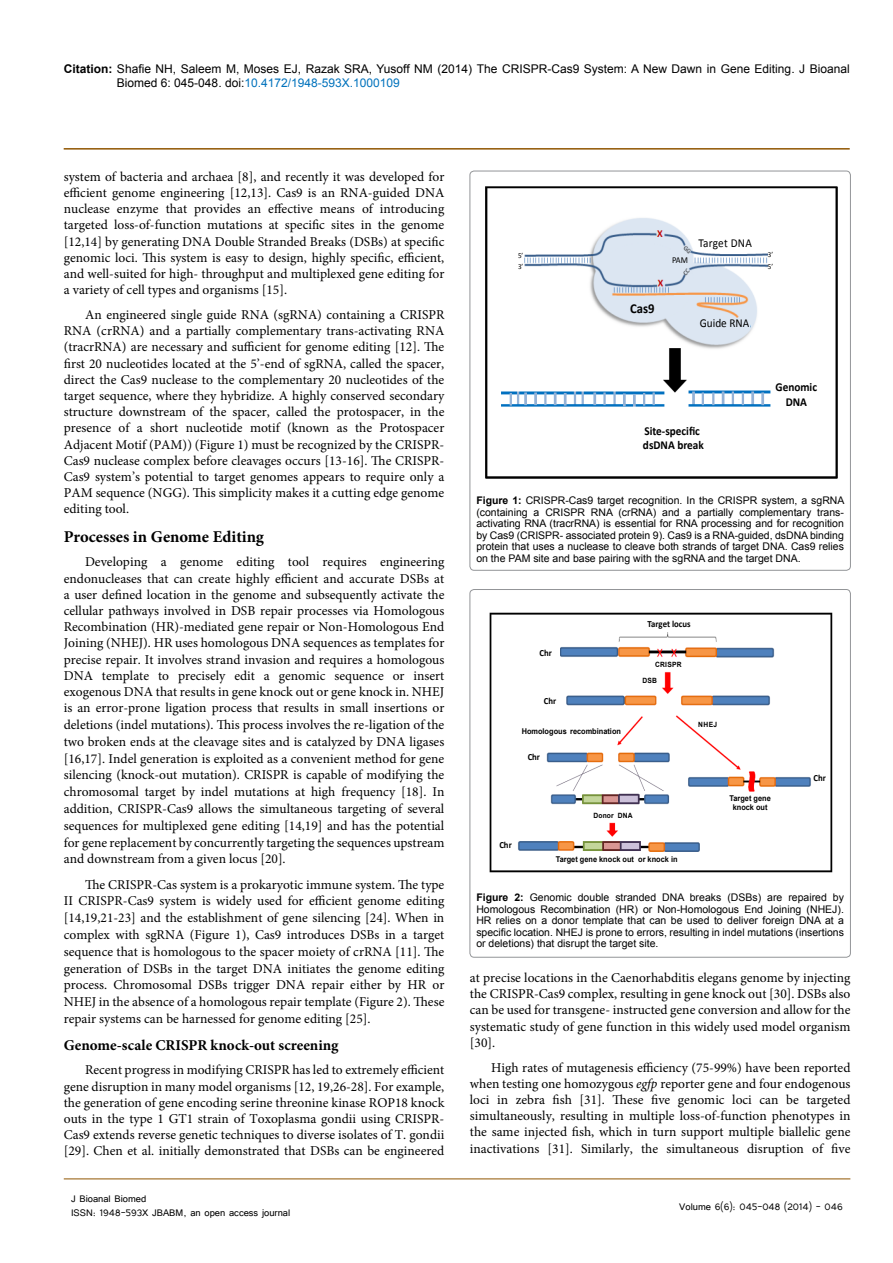
<style>
.page{position:relative;width:893px;height:1263px;background:#fff}
.page>*{position:absolute;margin:0;border:0;box-sizing:border-box;transform-origin:0 0}
.t1{font:700 16.5px "Minion Pro";color:#000}
.t2{font:700 15px "Minion Pro";color:#000}
.t3{font:700 13.65px "Calibri";color:#000;scale:.93 1}
.t4{font:13.5px/16.2px "Minion Pro";color:#000;text-align:justify}
.t5{font:700 12.15px/14.5px "Calibri";color:#000;text-align:center;scale:.93 1}
.t6{font:12.15px "Calibri";color:#000;scale:.93 1}
.t7{font:12px/14.4px "Arial";color:#000}
.t8{font:12px/14.4px "Tunga";color:#000}
.t9{font:10.5px/11.6px "Arial";color:#000;text-align:justify}
.t10{font:700 9.45px "Calibri";color:#000;scale:.93 1}
.t11{font:9.15px "Calibri";color:#000;scale:.93 1}
.t12{font:700 7.95px/9.6px "Arial";color:#000;text-align:center;scale:.93 1}
.t13{font:7.5px/11.1px "Calibri";color:#000;scale:.93 1}
.t14{font:700 7.2px/15.8px "Arial";letter-spacing:.03em;color:#000;scale:.93 1}
.s1{font-weight:700}
.s2{color:#0072bc}
.s3{font-style:italic}
</style>
<div class="page">
<hr style="left:64px;top:148px;width:786px;height:2px;background:#905501">
<hr style="left:64px;top:1179px;width:786px;height:1px;background:#905501">
<div style="left:470px;top:171px;width:380px;height:399px;border:1px solid #939598;border-radius:4px"></div>
<img style="left:485px;top:186px;width:353px;height:293px">
<div style="left:671px;top:255px;width:18px;height:9px;background:#dce6f2"></div>
<div style="left:698px;top:318px;width:52px;height:11px;background:#dce6f2"></div>
<div style="left:627px;top:302px;width:29px;height:14px;background:#dce6f2"></div>
<div style="left:516px;top:248px;width:7px;height:27px;background:#fff"></div>
<div style="left:768px;top:249px;width:10px;height:23px;background:#fff"></div>
<div style="left:698px;top:237px;width:57px;height:13px;background:#fff"></div>
<div style="left:776px;top:377px;width:47px;height:33px;background:#fff"></div>
<div style="left:639px;top:421px;width:74px;height:35px;background:#fff"></div>
<div style="left:470px;top:589px;width:380px;height:368px;border:1px solid #939598;border-radius:4px"></div>
<img style="left:489px;top:612px;width:344px;height:261px">
<div style="left:653px;top:660px;width:33px;height:10px;background:#fff"></div>
<div style="left:641px;top:675px;width:17px;height:10px;background:#fff"></div>
<div style="left:696px;top:720px;width:23px;height:9px;background:#fff"></div>
<div style="left:813px;top:773px;width:14px;height:12px;background:#fff"></div>
<div style="left:727px;top:793px;width:47px;height:20px;background:#fff"></div>
<div style="left:497px;top:839px;width:17px;height:13px;background:#fff"></div>
<div style="left:554px;top:855px;width:126px;height:11px;background:#fff"></div>
<div style="left:590px;top:810px;width:47px;height:11px;background:#fff"></div>
<div style="left:526px;top:752px;width:15px;height:12px;background:#fff"></div>
<div style="left:515px;top:725px;width:107px;height:10px;background:#fff"></div>
<div style="left:535px;top:642px;width:25px;height:74px;background:#fff"></div>
<div style="left:639px;top:617px;width:61px;height:15px;background:#fff"></div>
<p class="t7" style="left:117px;top:61px;width:734px;text-indent:-53px"><span class="s1">Citation:</span> Shafie NH, Saleem M, Moses EJ, Razak SRA, Yusoff NM (2014) The CRISPR-Cas9 System: A New Dawn in Gene Editing. J Bioanal<br>Biomed 6: 045-048. doi:<span class="s2">10.4172/1948-593X.1000109</span></p>
<p class="t4" style="left:64px;top:168px;width:382px">system of bacteria and archaea [8], and recently it was developed for efficient genome engineering [12,13]. Cas9 is an RNA-guided DNA nuclease enzyme that provides an effective means of introducing targeted loss-of-function mutations at specific sites in the genome [12,14] by generating DNA Double Stranded Breaks (DSBs) at specific genomic loci. This system is easy to design, highly specific, efficient, and well-suited for high- throughput and multiplexed gene editing for a variety of cell types and organisms [15].</p>
<p class="t4" style="left:64px;top:307px;width:382px;text-indent:21px">An engineered single guide RNA (sgRNA) containing a CRISPR RNA (crRNA) and a partially complementary trans-activating RNA (tracrRNA) are necessary and sufficient for genome editing [12]. The first 20 nucleotides located at the 5’-end of sgRNA, called the spacer, direct the Cas9 nuclease to the complementary 20 nucleotides of the target sequence, where they hybridize. A highly conserved secondary structure downstream of the spacer, called the protospacer, in the presence of a short nucleotide motif (known as the Protospacer Adjacent Motif (PAM)) (Figure 1) must be recognized by the CRISPR-Cas9 nuclease complex before cleavages occurs [13-16]. The CRISPR-Cas9 system’s potential to target genomes appears to require only a PAM sequence (NGG). This simplicity makes it a cutting edge genome editing tool.</p>
<p class="t1" style="left:64px;top:525px;width:202px">Processes in Genome Editing</p>
<p class="t4" style="left:64px;top:554px;width:382px;text-indent:21px">Developing a genome editing tool requires engineering endonucleases that can create highly efficient and accurate DSBs at a user defined location in the genome and subsequently activate the cellular pathways involved in DSB repair processes via Homologous Recombination (HR)-mediated gene repair or Non-Homologous End Joining (NHEJ). HR uses homologous DNA sequences as templates for precise repair. It involves strand invasion and requires a homologous DNA template to precisely edit a genomic sequence or insert exogenous DNA that results in gene knock out or gene knock in. NHEJ is an error-prone ligation process that results in small insertions or deletions (indel mutations). This process involves the re-ligation of the two broken ends at the cleavage sites and is catalyzed by DNA ligases [16,17]. Indel generation is exploited as a convenient method for gene silencing (knock-out mutation). CRISPR is capable of modifying the chromosomal target by indel mutations at high frequency [18]. In addition, CRISPR-Cas9 allows the simultaneous targeting of several sequences for multiplexed gene editing [14,19] and has the potential for gene replacement by concurrently targeting the sequences upstream and downstream from a given locus [20].</p>
<p class="t4" style="left:64px;top:876px;width:382px;line-height:16.8px;text-indent:21px">The CRISPR-Cas system is a prokaryotic immune system. The type II CRISPR-Cas9 system is widely used for efficient genome editing [14,19,21-23] and the establishment of gene silencing [24]. When in complex with sgRNA (Figure 1), Cas9 introduces DSBs in a target sequence that is homologous to the spacer moiety of crRNA [11]. The generation of DSBs in the target DNA initiates the genome editing process. Chromosomal DSBs trigger DNA repair either by HR or NHEJ in the absence of a homologous repair template (Figure 2). These repair systems can be harnessed for genome editing [25].</p>
<p class="t2" style="left:64px;top:1034px;width:276px">Genome-scale CRISPR knock-out screening</p>
<p class="t4" style="left:64px;top:1062px;width:382px;text-indent:21px">Recent progress in modifying CRISPR has led to extremely efficient gene disruption in many model organisms [12, 19,26-28]. For example, the generation of gene encoding serine threonine kinase ROP18 knock outs in the type 1 GT1 strain of Toxoplasma gondii using CRISPR-Cas9 extends reverse genetic techniques to diverse isolates of T. gondii [29]. Chen et al. initially demonstrated that DSBs can be engineered</p>
<p class="t8" style="left:71px;top:1190px;width:221px">J Bioanal Biomed<br>ISSN: 1948-593X JBABM, an open access journal</p>
<p class="t6" style="left:698px;top:236px;width:59px">Target DNA</p>
<p class="t13" style="left:768px;top:249px;width:7px">3’</p>
<p class="t13" style="left:518px;top:250px;width:7px">5’<br>3’</p>
<p class="t13" style="left:768px;top:261px;width:7px">5’</p>
<p class="t11" style="left:672px;top:254px;width:19px">PAM</p>
<p class="t3" style="left:630px;top:300px;width:28px">Cas9</p>
<p class="t6" style="left:700px;top:316px;width:55px">Guide RNA</p>
<p class="t5" style="left:643px;top:423px;width:67px;text-align:left">Site-specific dsDNA break</p>
<p class="t5" style="left:775px;top:380px;width:46px">Genomic<br>DNA</p>
<p class="t9" style="left:476px;top:495px;width:370px"><span class="s1">Figure 1:</span> CRISPR-Cas9 target recognition. In the CRISPR system, a sgRNA (containing a CRISPR RNA (crRNA) and a partially complementary trans&shy;activating RNA (tracrRNA) is essential for RNA processing and for recognition by Cas9 (CRISPR- associated protein 9). Cas9 is a RNA-guided, dsDNA binding protein that uses a nuclease to cleave both strands of target DNA. Cas9 relies on the PAM site and base pairing with the sgRNA and the target DNA.</p>
<p class="t10" style="left:539px;top:646px;width:15px">Chr</p>
<p class="t10" style="left:544px;top:695px;width:15px">Chr</p>
<p class="t12" style="left:522px;top:726px;width:108px">Homologous recombination</p>
<p class="t10" style="left:528px;top:751px;width:15px">Chr</p>
<p class="t10" style="left:648px;top:617px;width:48px">Target locus</p>
<p class="t14" style="left:643px;top:657px;width:44px;text-indent:12px">CRISPR<br>DSB</p>
<p class="t14" style="left:698px;top:717px;width:22px">NHEJ</p>
<p class="t10" style="left:499px;top:839px;width:15px">Chr</p>
<p class="t14" style="left:593px;top:807px;width:44px">Donor DNA</p>
<p class="t12" style="left:556px;top:855px;width:132px">Target gene knock out or knock in</p>
<p class="t12" style="left:729px;top:793px;width:46px">Target gene knock out</p>
<p class="t10" style="left:813px;top:772px;width:15px">Chr</p>
<p class="t9" style="left:476px;top:892px;width:369px"><span class="s1">Figure 2:</span> Genomic double stranded DNA breaks (DSBs) are repaired by Homologous Recombination (HR) or Non-Homologous End Joining (NHEJ).<br>HR relies on a donor template that can be used to deliver foreign DNA at a specific location. NHEJ is prone to errors, resulting in indel mutations (insertions or deletions) that disrupt the target site.</p>
<p class="t4" style="left:470px;top:970px;width:382px">at precise locations in the Caenorhabditis elegans genome by injecting the CRISPR-Cas9 complex, resulting in gene knock out [30]. DSBs also can be used for transgene- instructed gene conversion and allow for the systematic study of gene function in this widely used model organism [30].</p>
<p class="t4" style="left:470px;top:1059px;width:382px;text-indent:21px">High rates of mutagenesis efficiency (75-99%) have been reported when testing one homozygous <span class="s3">egfp</span> reporter gene and four endogenous loci in zebra fish [31]. These five genomic loci can be targeted simultaneously, resulting in multiple loss-of-function phenotypes in the same injected fish, which in turn support multiple biallelic gene inactivations [31]. Similarly, the simultaneous disruption of five</p>
<p class="t8" style="left:679px;top:1199px;width:165px">Volume 6(6): 045-048 (2014) - 046</p>
</div>
